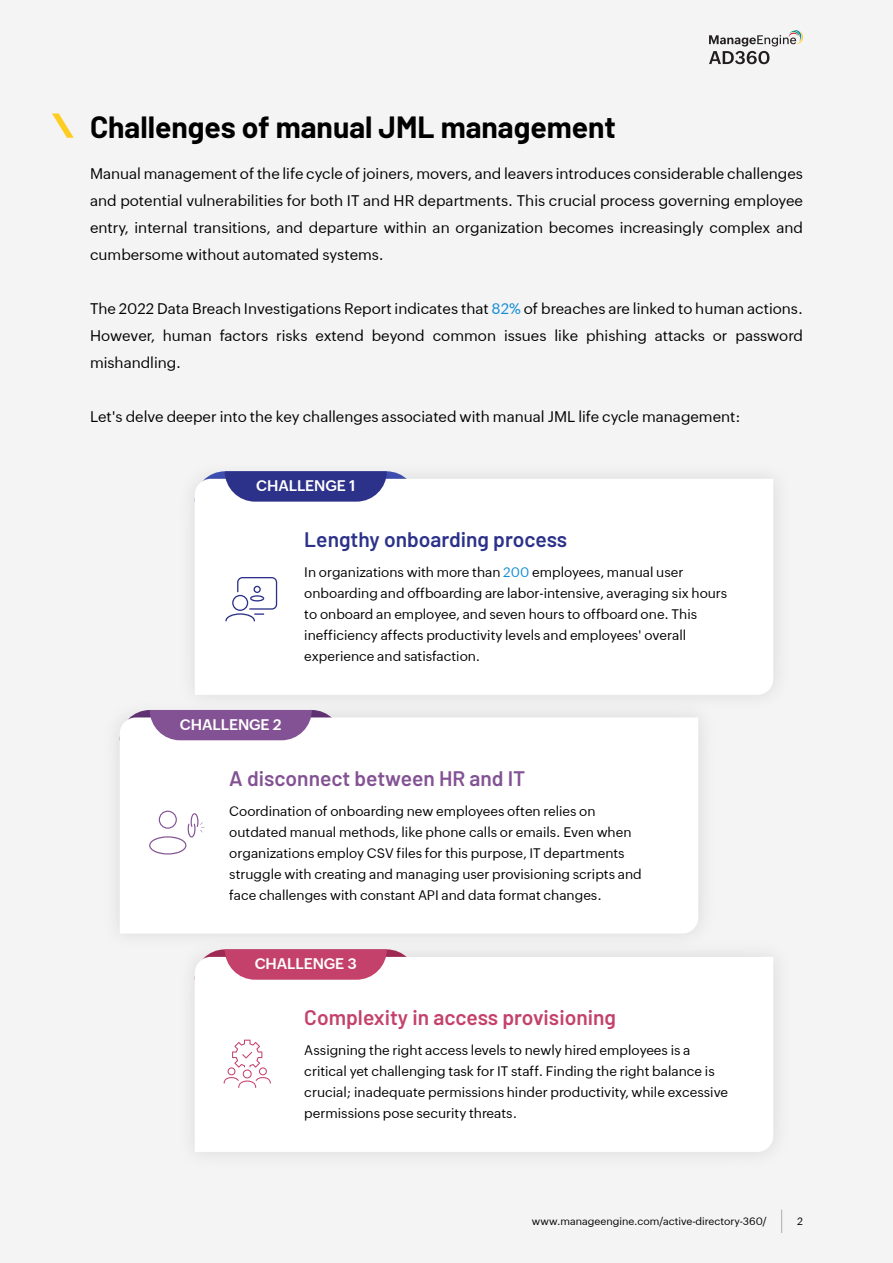
<style>
.page{position:relative;width:893px;height:1263px;background:#f4f4f4}
.page>*{position:absolute;margin:0;border:0;box-sizing:border-box;transform-origin:0 0}
.t1{font:700 30px "Barlow";color:#000}
.t2{font:600 21px "Barlow";color:#c4416b}
.t3{font:600 21px "Barlow";color:#835294}
.t4{font:600 21px "Barlow";color:#2c3189}
.t5{font:15px/27px "Zoho Puvi";color:#000;text-align:justify}
.t6{font:600 15px "Zoho Puvi";color:#fff}
.t7{font:13.5px/21px "Zoho Puvi";color:#000}
.t8{font:10.5px "Zoho Puvi";color:#000}
.s1{color:#138cd6}
</style>
<div class="page">
<svg style="left:709px;top:30px;width:94px;height:34px"></svg>
<div style="left:195px;top:479px;width:578px;height:216px;background:#fff"></div>
<svg style="left:195px;top:471px;width:222px;height:31px"></svg>
<img style="left:117px;top:691px;width:608px;height:245px">
<div style="left:120px;top:717px;width:578px;height:216px;background:#fff"></div>
<svg style="left:120px;top:710px;width:222px;height:30px"></svg>
<img style="left:169px;top:931px;width:608px;height:224px">
<div style="left:195px;top:957px;width:578px;height:195px;background:#fff"></div>
<svg style="left:195px;top:949px;width:222px;height:31px"></svg>
<svg style="left:52px;top:113px;width:22px;height:25px"></svg>
<svg style="left:781px;top:1210px;width:1px;height:23px"></svg>
<svg style="left:225px;top:577px;width:52px;height:44px"></svg>
<svg style="left:149px;top:811px;width:55px;height:43px"></svg>
<svg style="left:224px;top:1040px;width:47px;height:48px"></svg>
<h1 class="t1" style="left:90px;top:105px;width:527px">Challenges of manual JML management</h1>
<p class="t5" style="left:90px;top:159px;width:714px">Manual management of the life cycle of joiners, movers, and leavers introduces considerable challenges and potential vulnerabilities for both IT and HR departments. This crucial process governing employee entry, internal transitions, and departure within an organization becomes increasingly complex and cumbersome without automated systems.</p>
<p class="t5" style="left:90px;top:294px;width:714px">The 2022 Data Breach Investigations Report indicates that <span class="s1">82%</span> of breaches are linked to human actions.<br>However, human factors risks extend beyond common issues like phishing attacks or password mishandling.</p>
<p class="t5" style="left:90px;top:402px;width:652px">Let's delve deeper into the key challenges associated with manual JML life cycle management:</p>
<p class="t6" style="left:256px;top:474px;width:101px">CHALLENGE 1</p>
<h2 class="t4" style="left:304px;top:524px;width:264px">Lengthy onboarding process</h2>
<p class="t6" style="left:180px;top:713px;width:103px">CHALLENGE 2</p>
<p class="t7" style="left:304px;top:561px;width:425px">In organizations with more than <span class="s1">200</span> employees, manual user onboarding and offboarding are labor-intensive, averaging six hours to onboard an employee, and seven hours to offboard one. This inefficiency affects productivity levels and employees' overall experience and satisfaction.</p>
<h2 class="t3" style="left:229px;top:763px;width:298px">A disconnect between HR and IT</h2>
<p class="t7" style="left:229px;top:799px;width:414px">Coordination of onboarding new employees often relies on outdated manual methods, like phone calls or emails. Even when organizations employ CSV files for this purpose, IT departments struggle with creating and managing user provisioning scripts and face challenges with constant API and data format changes.</p>
<p class="t6" style="left:255px;top:952px;width:104px">CHALLENGE 3</p>
<h2 class="t2" style="left:304px;top:1002px;width:313px">Complexity in access provisioning</h2>
<p class="t7" style="left:304px;top:1039px;width:425px">Assigning the right access levels to newly hired employees is a critical yet challenging task for IT staff. Finding the right balance is crucial; inadequate permissions hinder productivity, while excessive permissions pose security threats.</p>
<p class="t8" style="left:532px;top:1213px;width:236px">www.manageengine.com/active-directory-360/</p>
<p class="t8" style="left:797px;top:1213px;width:7px">2</p>
</div>
